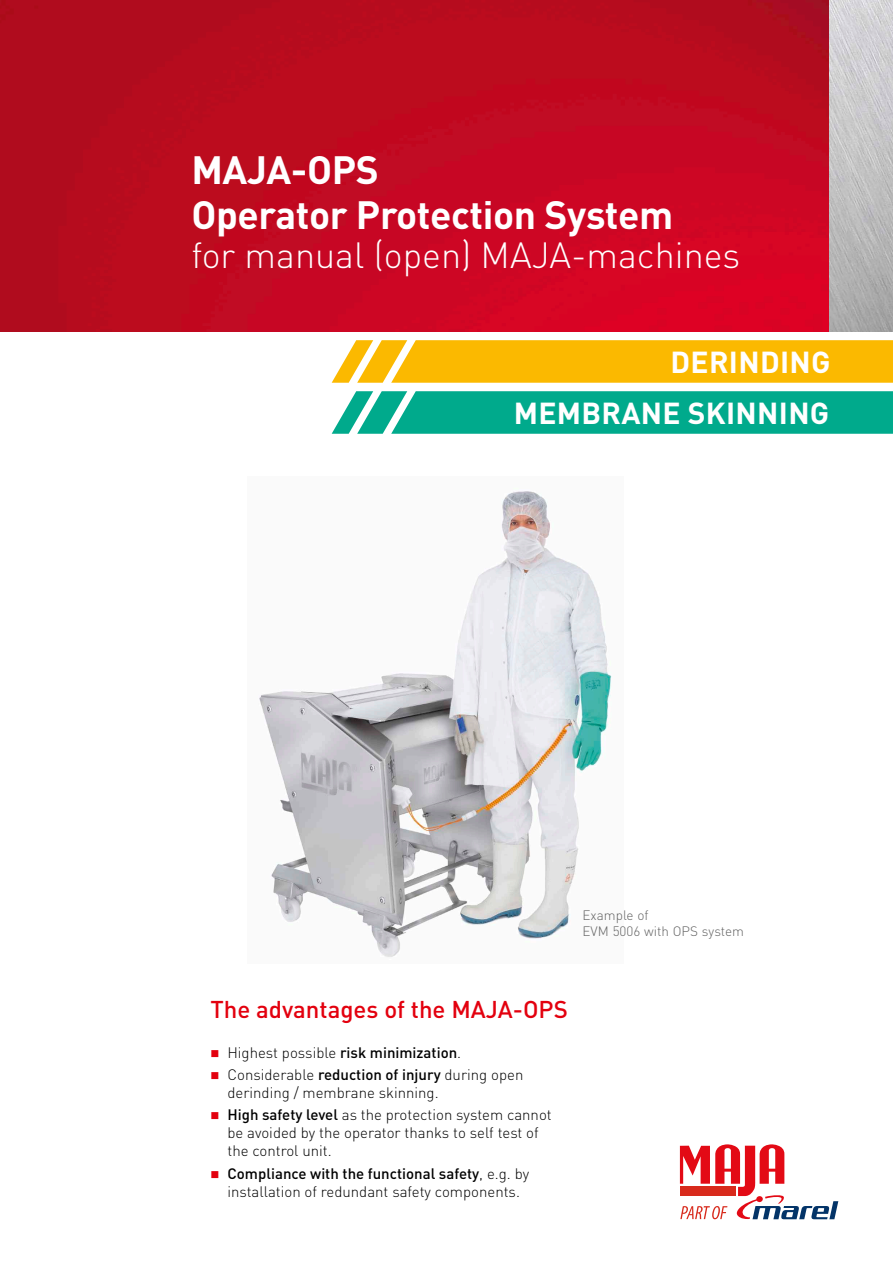
<style>
.page{position:relative;width:893px;height:1263px;background:#fff}
.page>*{position:absolute;margin:0;border:0;box-sizing:border-box;transform-origin:0 0}
.t1{font:700 39px/45px "DIN Pro";letter-spacing:-.01em;color:#fff}
.t2{font:300 36px "DIN Pro";color:#fff}
.t3{font:700 30px/51px "DIN Pro";letter-spacing:.01em;color:#fff;text-align:right}
.t4{font:500 24px "DIN Pro";color:#e3000e}
.t5{font:300 15px/18px "DIN Pro";color:#000}
.t6{font:300 13.5px/16.2px "DIN Pro";color:#626262}
.s1{color:#e3000e}
.s2{font-weight:500}
</style>
<div class="page">
<img style="left:0;top:0;width:893px;height:332px">
<svg style="left:332px;top:340px;width:561px;height:43px;background:#fbbd10"></svg>
<svg style="left:332px;top:391px;width:561px;height:43px;background:#10af93"></svg>
<svg style="left:680px;top:1144px;width:158px;height:76px"></svg>
<img style="left:259px;top:491px;width:353px;height:466px">
<h1 class="t1" style="left:191px;top:146px;width:483px">MAJA-OPS<br>Operator Protection System</h1>
<h2 class="t2" style="left:191px;top:230px;width:550px">for manual (open) MAJA-machines</h2>
<h3 class="t3" style="left:514px;top:335px;width:318px">Derinding<br>Membrane Skinning</h3>
<p class="t6" style="left:583px;top:906px;width:163px">Example of<br>EVM 5006 with OPS system</p>
<h3 class="t4" style="left:210px;top:993px;width:359px">The advantages of the MAJA-OPS</h3>
<p class="t5" style="left:210px;top:1043px;width:252px"><span class="s1">■</span> Highest possible <span class="s2">risk minimization</span>.</p>
<p class="t5" style="left:227px;top:1065px;width:297px;text-indent:-17px"><span class="s1">■</span> Considerable <span class="s2">reduction of injury</span> during open derinding / membrane skinning.</p>
<p class="t5" style="left:227px;top:1105px;width:326px;text-indent:-17px"><span class="s1">■</span> <span class="s2">High safety level</span> as the protection system cannot be avoided by the operator thanks to self test of the control unit.</p>
<p class="t5" style="left:210px;top:1164px;width:320px;text-align:center"><span class="s1">■</span> <span class="s2">Compliance with the functional safety</span>, e.g. by installation of redundant safety components.</p>
</div>
